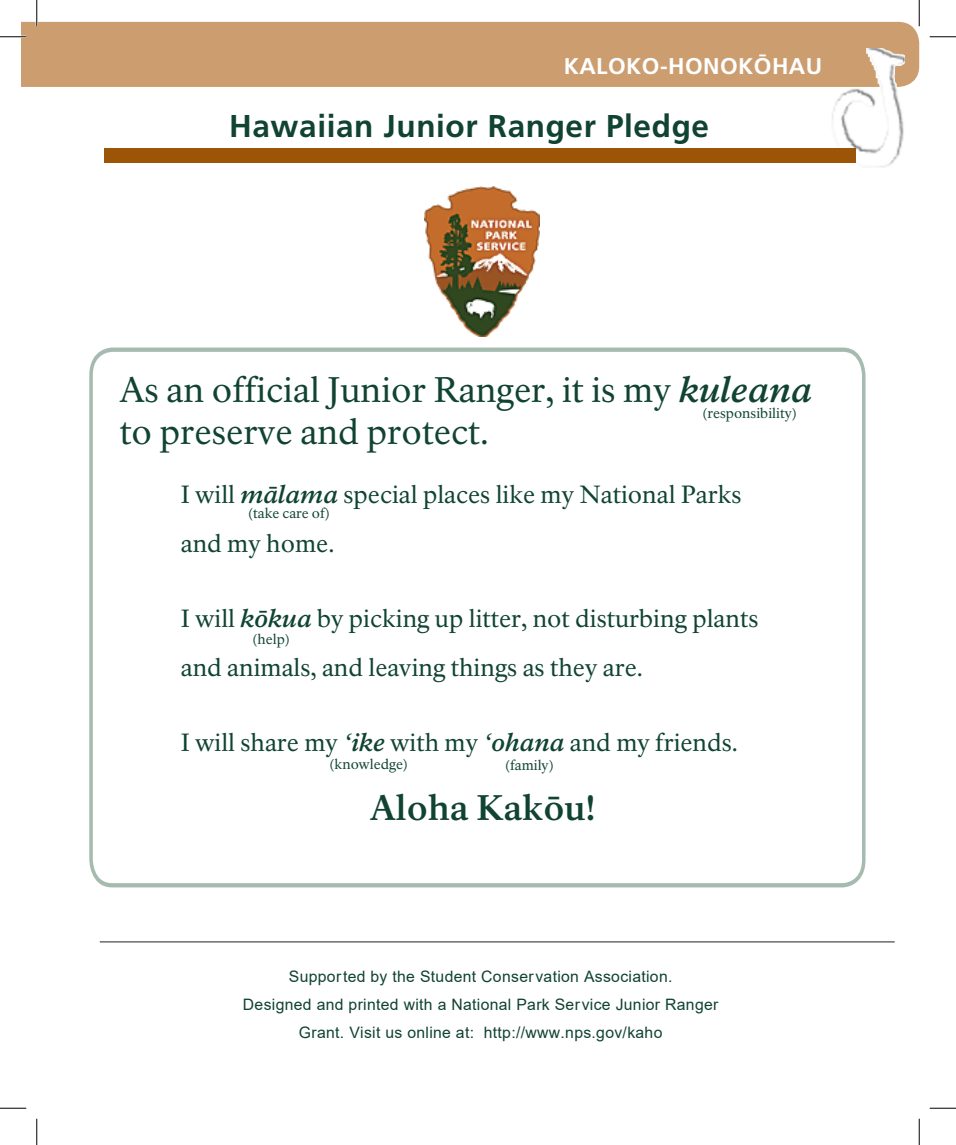
<style>
.page{position:relative;width:956px;height:1145px;background:#fff}
.page>*{position:absolute;margin:0;border:0;box-sizing:border-box;transform-origin:0 0}
.t1{font:35px/42px "NPS Rawlinson OT";color:#104331}
.t2{font:700 35px "NPS Rawlinson OT";color:#104331}
.t3{font:700 31.5px "H Frutiger LT Std";letter-spacing:.02em;color:#104331}
.t4{font:24.5px "NPS Rawlinson OT";color:#104432}
.t5{font:700 22.75px "H Frutiger LT Std";letter-spacing:.02em;color:#fff}
.t6{font:15.75px/28px "Arial";letter-spacing:.02em;color:#104331;text-align:center}
.t7{font:14px "NPS Rawlinson OT";color:#104432}
.s1{font-weight:700;font-style:italic}
</style>
<div class="page">
<div style="left:37px;top:22px;width:882px;height:65px;background:#cc9d6f"></div>
<img style="left:831px;top:49px;width:73px;height:118px">
<hr style="left:36px;top:0;width:2px;height:26px;background:#fff">
<svg style="left:0;top:0;width:37px;height:87px"></svg>
<svg style="left:918px;top:1118px;width:1px;height:26px"></svg>
<svg style="left:918px;top:0;width:1px;height:26px"></svg>
<svg style="left:36px;top:1118px;width:1px;height:26px"></svg>
<svg style="left:929px;top:1107px;width:27px;height:1px"></svg>
<svg style="left:0;top:1107px;width:26px;height:1px"></svg>
<svg style="left:929px;top:36px;width:27px;height:1px"></svg>
<hr style="left:100px;top:941px;width:794px;height:1px;background:#231f20">
<div style="left:104px;top:149px;width:752px;height:14px;background:#9c5506"></div>
<img style="left:424px;top:186px;width:116px;height:150px">
<svg style="left:89px;top:347px;width:777px;height:541px"></svg>
<p class="t5" style="left:563px;top:53px;width:260px">KALOKO-HONOKŌHAU</p>
<h2 class="t3" style="left:229px;top:108px;width:481px">Hawaiian Junior Ranger Pledge</h2>
<p class="t1" style="left:120px;top:369px;width:694px">As an official Junior Ranger, it is my <span class="s1">kuleana </span>to preserve and protect.</p>
<p class="t7" style="left:702px;top:404px;width:96px">(responsibility)</p>
<p class="t4" style="left:181px;top:479px;width:562px">I will <span class="s1">mālama</span> special places like my National Parks</p>
<p class="t7" style="left:248px;top:504px;width:83px">(take care of)</p>
<p class="t4" style="left:181px;top:528px;width:155px">and my home.</p>
<p class="t4" style="left:181px;top:603px;width:579px">I will <span class="s1">kōkua</span> by picking up litter, not disturbing plants</p>
<p class="t7" style="left:252px;top:630px;width:39px">(help)</p>
<p class="t4" style="left:181px;top:652px;width:463px">and animals, and leaving things as they are.</p>
<p class="t4" style="left:181px;top:728px;width:558px">I will share my <span class="s1">ʻike</span> with my <span class="s1">ʻohana</span> and my friends.</p>
<p class="t7" style="left:329px;top:755px;width:80px">(knowledge)</p>
<p class="t7" style="left:505px;top:756px;width:50px">(family)</p>
<p class="t2" style="left:370px;top:786px;width:227px">Aloha Kakōu!</p>
<p class="t6" style="left:243px;top:962px;width:477px">Supported by the Student Conservation Association.<br>Designed and printed with a National Park Service Junior Ranger<br>Grant. Visit us online at: http://www.nps.gov/kaho</p>
</div>
